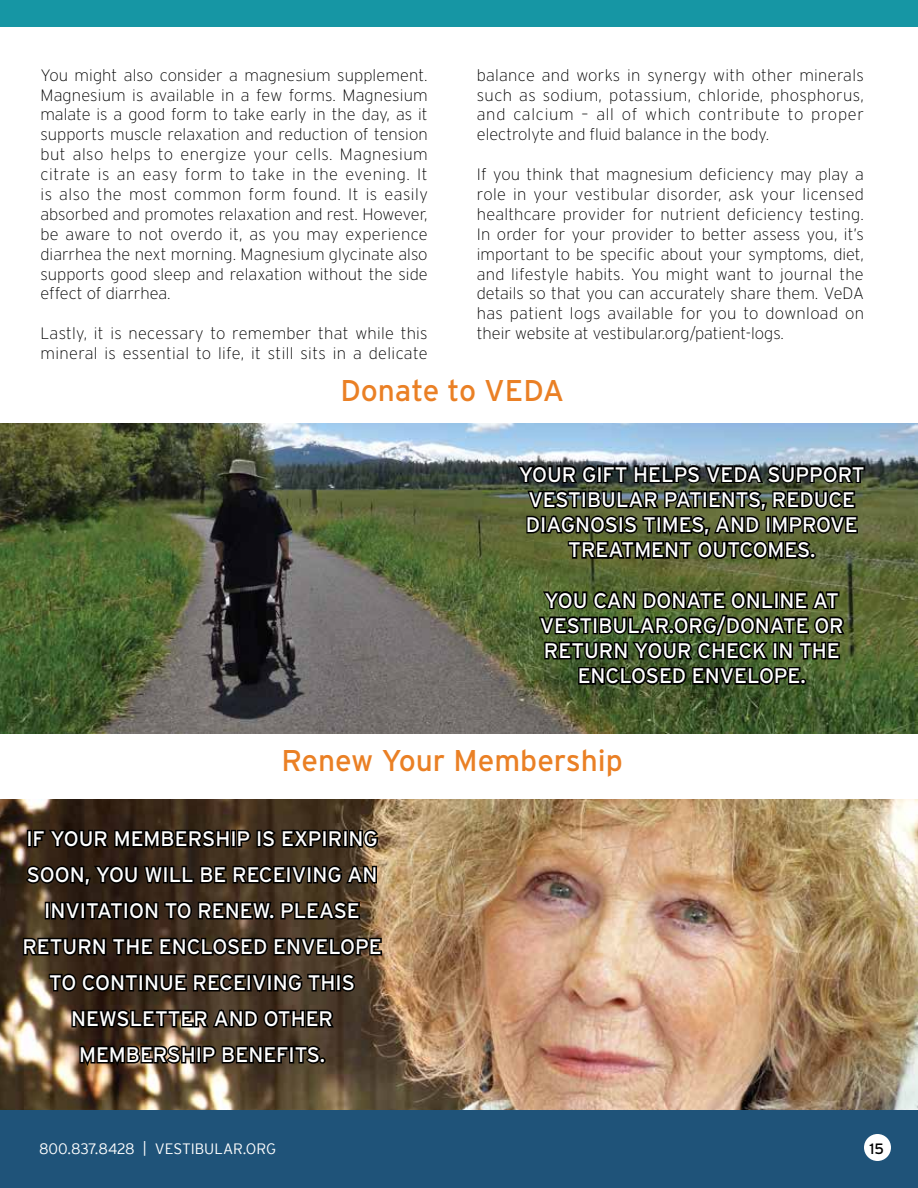
<style>
.page{position:relative;width:918px;height:1188px;background:#fff}
.page>*{position:absolute;margin:0;border:0;box-sizing:border-box;transform-origin:0 0}
.t1{font:30px "Interstate";color:#ea8025}
.t2{font:21px/36px "Interstate";color:#fff;text-align:center}
.t3{font:200 16.5px/20px "Interstate";color:#000;text-align:justify}
.t4{font:300 15px "Interstate";color:#fff}
.t5{font:15px "Interstate";color:#000}
</style>
<div class="page">
<div style="left:0;top:0;width:918px;height:27px;background:#1696a4"></div>
<div style="left:0;top:1110px;width:918px;height:78px;background:#1f5379"></div>
<div style="left:864px;top:1134px;width:27px;height:27px;background:#fff;border-radius:50%"></div>
<img style="left:0;top:799px;width:918px;height:310px">
<svg style="left:21px;top:820px;width:363px;height:250px;background:#372a1e"></svg>
<div style="left:319px;top:1057px;width:7px;height:7px;border:3px solid #000;border-radius:50%"></div>
<img style="left:0;top:423px;width:918px;height:310px">
<svg style="left:515px;top:458px;width:352px;height:107px;background:#393f2b"></svg>
<svg style="left:537px;top:584px;width:310px;height:109px;background:#2e3b1d"></svg>
<p class="t3" style="left:40px;top:65px;width:389px">You might also consider a magnesium supplement.<br>Magnesium is available in a few forms. Magnesium malate is a good form to take early in the day, as it supports muscle relaxation and reduction of tension but also helps to energize your cells. Magnesium citrate is an easy form to take in the evening. It is also the most common form found. It is easily absorbed and promotes relaxation and rest. However, be aware to not overdo it, as you may experience diarrhea the next morning. Magnesium glycinate also supports good sleep and relaxation without the side effect of diarrhea.</p>
<p class="t3" style="left:40px;top:323px;width:389px">Lastly, it is necessary to remember that while this mineral is essential to life, it still sits in a delicate</p>
<p class="t3" style="left:477px;top:65px;width:389px">balance and works in synergy with other minerals such as sodium, potassium, chloride, phosphorus, and calcium – all of which contribute to proper electrolyte and fluid balance in the body.</p>
<p class="t3" style="left:477px;top:164px;width:389px">If you think that magnesium deficiency may play a role in your vestibular disorder, ask your licensed healthcare provider for nutrient deficiency testing.<br>In order for your provider to better assess you, it’s important to be specific about your symptoms, diet, and lifestyle habits. You might want to journal the details so that you can accurately share them. VeDA has patient logs available for you to download on their website at vestibular.org/patient-logs.</p>
<h1 class="t1" style="left:340px;top:374px;width:225px">Donate to VEDA</h1>
<p class="t2" style="left:519px;top:461px;width:347px;line-height:25.2px">YOUR GIFT HELPS VEDA SUPPORT<br>VESTIBULAR PATIENTS, REDUCE<br>DIAGNOSIS TIMES, AND IMPROVE<br>TREATMENT OUTCOMES.</p>
<p class="t2" style="left:540px;top:587px;width:306px;line-height:25.2px">YOU CAN DONATE ONLINE AT<br>VESTIBULAR.ORG/DONATE OR<br>RETURN YOUR CHECK IN THE<br>ENCLOSED ENVELOPE.</p>
<h1 class="t1" style="left:282px;top:744px;width:343px">Renew Your Membership</h1>
<p class="t2" style="left:22px;top:820px;width:361px">IF YOUR MEMBERSHIP IS EXPIRING<br>SOON, YOU WILL BE RECEIVING AN<br>INVITATION TO RENEW. PLEASE<br>RETURN THE ENCLOSED ENVELOPE<br>TO CONTINUE RECEIVING THIS<br>NEWSLETTER AND OTHER<br>MEMBERSHIP BENEFITS.</p>
<p class="t4" style="left:39px;top:1141px;width:238px">800.837.8428 | VESTIBULAR.ORG</p>
<p class="t5" style="left:869px;top:1141px;width:16px">15</p>
</div>
